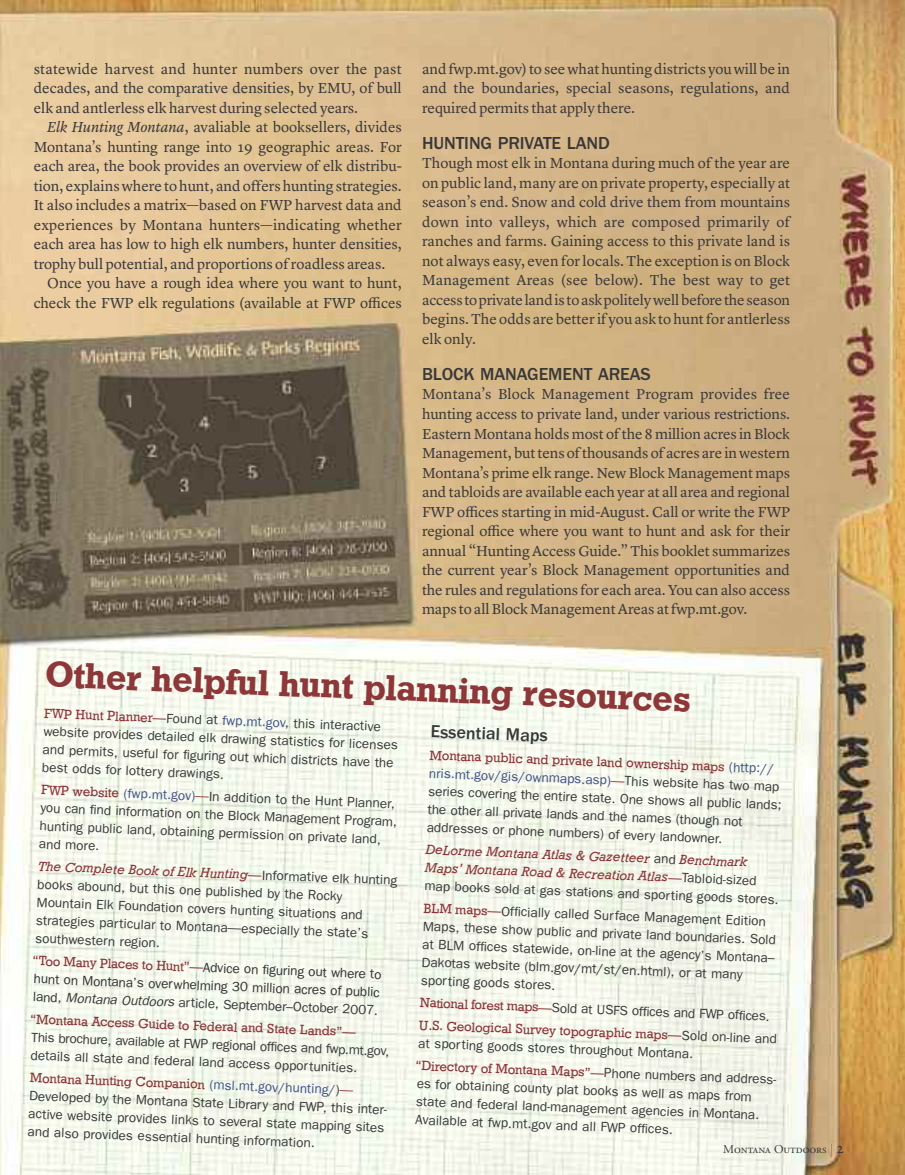
<style>
.page{position:relative;width:905px;height:1175px;background:#fff}
.page>*{position:absolute;margin:0;border:0;box-sizing:border-box;transform-origin:0 0}
.t1{font:36px "Geometric Slab 712 BT Bold A";color:#8d3739}
.t2{font:500 18px "Franklin Gothic";letter-spacing:-.005em;color:#393839}
.t3{font:15px/19.5px "Lyon Text";color:#393839;text-align:justify}
.t4{font:13.5px/17.9px "Franklin Gothic";color:#393839}
.t5{font:13.5px "Geometric Slab 712 BT Medium A";color:#8d3739}
.t6{font:13.5px/18px "Franklin Gothic";color:#323131;text-align:justify}
.t7{font:13.5px "Geometric Slab 712 BT Medium Ital A";color:#8d3739}
.t8{font:12px "Adobe Garamond Pro";letter-spacing:.055em;color:#393839}
.s1{font-style:italic}
.s2{font-family:"Geometric Slab 712 BT Medium A";color:#8d3739}
.s3{color:#3f5286}
.s4{color:#8d3739}
.s5{font-family:"Franklin Gothic";color:#393839}
.s6{font-family:"Franklin Gothic";color:#3f5286}
.s7{font-family:"Geometric Slab 712 BT Medium A"}
.s8{font-style:italic;color:#393839}
.s9{color:#393839}
.s10{font-family:"Franklin Gothic"}
</style>
<div class="page">
<img style="left:0;top:0;width:904px;height:1174px">
<svg style="left:831px;top:1144px;width:12px;height:12px"></svg>
<svg style="left:423px;top:1097px;width:4px;height:9px"></svg>
<p class="t3" style="left:34px;top:60px;width:369px">statewide harvest and hunter numbers over the past decades, and the comparative densities, by EMU, of bull elk and antlerless elk harvest during selected years.</p>
<p class="t3" style="left:34px;top:119px;width:369px;text-indent:14px"><span class="s1">Elk Hunting Montana</span>, avaliable at booksellers, divides Montana’s hunting range into 19 geographic areas. For each area, the book provides an overview of elk distribu&shy;tion, explains where to hunt, and offers hunting strategies.<br>It also includes a matrix—based on FWP harvest data and experiences by Montana hunters—indicating whether each area has low to high elk numbers, hunter densities, trophy bull potential, and proportions of roadless areas.</p>
<p class="t3" style="left:34px;top:275px;width:369px;text-align:right">Once you have a rough idea where you want to hunt, check the FWP elk regulations (available at FWP offices</p>
<p class="t3" style="left:422px;top:60px;width:369px">andfwp.mt.gov)to seewhathuntingdistricts youwillbe in and the boundaries, special seasons, regulations, and required permits that apply there.</p>
<p class="t2" style="left:422px;top:137px;width:189px">HUNTING PRIVATE LAND</p>
<p class="t3" style="left:422px;top:155px;width:369px">Though most elk in Montana during much of the year are on public land, many are on private property, especially at season’s end. Snow and cold drive them from mountains down into valleys, which are composed primarily of ranches and farms. Gaining access to this private land is not always easy, even for locals. The exception is on Block Management Areas (see below). The best way to get access toprivatelandis toaskpolitelywellbeforetheseason begins.The odds are betterif you ask to huntfor antlerless elk only.</p>
<p class="t2" style="left:422px;top:368px;width:230px">BLOCK MANAGEMENT AREAS</p>
<p class="t3" style="left:422px;top:386px;width:369px">Montana’s Block Management Program provides free hunting access to private land, under various restrictions.<br>Eastern Montana holds most ofthe 8 million acres in Block Management, buttens ofthousands of acres are inwestern Montana’s prime elk range. New Block Management maps and tabloids are available each year at all area and regional FWP offices starting in mid-August. Call or write the FWP regional office where you want to hunt and ask for their annual “Hunting Access Guide.” This booklet summarizes the current year’s Block Management opportunities and the rules and regulations for each area. You can also access maps to allBlockManagementAreas atfwp.mt.gov.</p>
<h1 class="t1" style="left:46px;top:654px;width:647px;rotate:2deg">Other helpful hunt planning resources</h1>
<p class="t4" style="left:44px;top:724px;width:356px;rotate:2deg">website provides detailed elk drawing statistics for licenses and permits, useful for fi guring out which districts have the best odds for lottery drawings.</p>
<p class="t4" style="left:41px;top:783px;width:358px;rotate:2deg"><span class="s2">FWP website</span> <span class="s3">(fwp.mt.gov)</span><span class="s4">—</span>In addition to the Hunt Planner, you can fi nd information on the Block Management Program, hunting public land, obtaining permission on private land, and more.</p>
<p class="t7" style="left:38px;top:858px;width:361px;rotate:2deg">The Complete Book of Elk Hunting—<span class="s5">Informative elk hunting</span></p>
<p class="t4" style="left:44px;top:706px;width:338px;rotate:2deg"><span class="s2">FWP Hunt Planner—</span>Found at <span class="s3">fwp.mt.gov</span>, this interactive</p>
<p class="t2" style="left:431px;top:725px;width:119px;rotate:2deg">Essential Maps</p>
<p class="t5" style="left:430px;top:747px;width:346px;rotate:2deg">Montana public and private land ownership maps <span class="s6">(http://</span></p>
<p class="t4" style="left:429px;top:765px;width:355px;rotate:2deg"><span class="s3">nris.mt.gov/gis/ownmaps.asp)</span><span class="s4">—</span>This website has two map series covering the entire state. One shows all public lands; the other all private lands and the names (though not addresses or phone numbers) of every landowner.</p>
<p class="t7" style="left:425px;top:860px;width:333px;rotate:2deg">Maps’ Montana Road &amp; Recreation Atlas<span class="s7">—</span><span class="s5">Tabloid-sized</span></p>
<p class="t7" style="left:426px;top:842px;width:323px;rotate:2deg">DeLorme Montana Atlas &amp; Gazetteer <span class="s5">and</span> Benchmark</p>
<p class="t4" style="left:425px;top:878px;width:356px;rotate:2deg">map books sold at gas stations and sporting goods stores.</p>
<p class="t4" style="left:423px;top:919px;width:355px;rotate:2deg">Maps, these show public and private land boundaries. Sold</p>
<p class="t4" style="left:37px;top:877px;width:334px;rotate:2deg">books abound, but this one published by the Rocky Mountain Elk Foundation covers hunting situations and strategies particular to Montana—especially the state’s southwestern region.</p>
<p class="t6" style="left:33px;top:953px;width:351px;rotate:2deg"><span class="s2">“Too Many Places to Hunt”—</span>Advice on fi guring out where to hunt on Montana’s overwhelming 30 million acres of public land, <span class="s8">Montana Outdoors</span> <span class="s9">article, September–October 2007.</span></p>
<p class="t5" style="left:31px;top:1011px;width:327px;rotate:2deg">“Montana Access Guide to Federal and State Lands”—</p>
<p class="t4" style="left:32px;top:1030px;width:360px;rotate:2deg">This brochure, available at FWP regional offi ces and fwp.mt.gov, details all state and federal land access opportunities.</p>
<p class="t4" style="left:29px;top:1088px;width:363px;rotate:2deg">Developed by the Montana State Library and FWP, this inter-</p>
<p class="t4" style="left:424px;top:901px;width:344px;rotate:2deg"><span class="s2">BLM maps—</span>Offi cially called Surface Management Edition</p>
<p class="t4" style="left:422px;top:954px;width:322px;rotate:2deg">Dakotas website (blm.gov/mt/st/en.html), or at many</p>
<p class="t4" style="left:422px;top:936px;width:354px;rotate:2deg">at BLM offi ces statewide, on-line at the agency’s Montana–</p>
<p class="t4" style="left:421px;top:969px;width:351px;line-height:23.2px;rotate:2deg">sporting goods stores.<br><span class="s2">National forest maps—</span>Sold at USFS offi ces and FWP offi ces.</p>
<p class="t5" style="left:419px;top:1017px;width:359px;rotate:2deg">U.S. Geological Survey topographic maps—<span class="s5">Sold on-line and</span></p>
<p class="t4" style="left:418px;top:1035px;width:276px;rotate:2deg">at sporting goods stores throughout Montana.</p>
<p class="t5" style="left:416px;top:1057px;width:366px;rotate:2deg">“Directory of Montana Maps”—<span class="s5">Phone numbers and address-</span></p>
<p class="t4" style="left:416px;top:1094px;width:345px;rotate:2deg">s ate and federal land-management agencies in Montana.</p>
<p class="t5" style="left:30px;top:1070px;width:325px;rotate:2deg">Montana Hunting Companion <span class="s6">(msl.mt.gov/hunting/</span><span class="s5">)</span><span class="s10">—</span></p>
<p class="t4" style="left:29px;top:1106px;width:358px;rotate:2deg">active website provides links to several state mapping sites and also provides essential hunting information.</p>
<p class="t4" style="left:417px;top:1076px;width:337px;rotate:2deg">es for obtaining county plat books as well as maps from</p>
<p class="t4" style="left:415px;top:1112px;width:259px;rotate:2deg">Available at fwp.mt.gov and all FWP offi ces.</p>
<p class="t8" style="left:723px;top:1144px;width:105px">Montana Outdoors</p>
</div>
